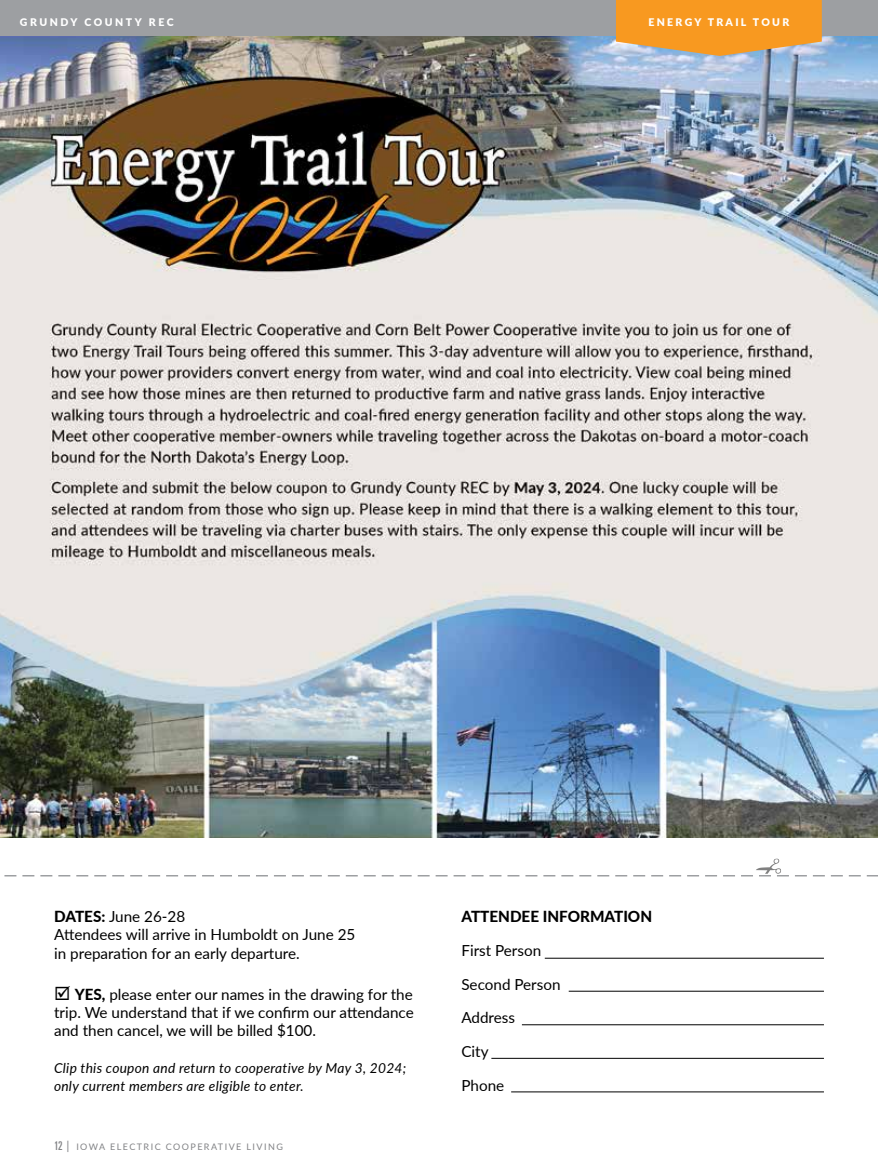
<style>
.page{position:relative;width:878px;height:1175px;background:#fff}
.page>*{position:absolute;margin:0;border:0;box-sizing:border-box;transform-origin:0 0}
.t1{font:15.3px/18.3px "Lato";color:#000}
.t2{font:800 15.3px "Lato";color:#000}
.t3{font:italic 13.8px/18px "Lato";letter-spacing:.02em;color:#000}
.t4{font:900 10.5px "Lato";letter-spacing:.24em;color:#fff}
.t5{font:900 10.5px "Lato";letter-spacing:.22em;color:#fff}
.t6{font:9px "Lato";letter-spacing:.16em;color:#818285}
.s1{font-weight:800}
.s2{font-family:"Univers";font-stretch:ultra-condensed;font-size:12px}
.s3{font-size:12px}
</style>
<div class="page">
<img style="left:0;top:35px;width:877px;height:802px">
<div style="left:0;top:0;width:878px;height:35px;background:#9d9fa2"></div>
<svg style="left:616px;top:0;width:205px;height:56px;background:#ee9e38"></svg>
<hr style="left:544px;top:957px;width:279px;height:1px;background:#000">
<hr style="left:568px;top:990px;width:255px;height:1px;background:#000">
<hr style="left:522px;top:1024px;width:302px;height:1px;background:#000">
<hr style="left:491px;top:1058px;width:332px;height:1px;background:#000">
<hr style="left:511px;top:1091px;width:312px;height:1px;background:#000">
<svg style="left:4px;top:858px;width:874px;height:18px"></svg>
<p class="t4" style="left:20px;top:14px;width:155px">GRUNDY COUNTY REC</p>
<p class="t5" style="left:648px;top:14px;width:142px">ENERGY TRAIL TOUR</p>
<p class="t1" style="left:54px;top:906px;width:303px"><span class="s1">DATES:</span> June 26-28<br>Attendees will arrive in Humboldt on June 25 in preparation for an early departure.</p>
<p class="t2" style="left:461px;top:905px;width:192px">ATTENDEE INFORMATION</p>
<p class="t1" style="left:461px;top:933px;width:101px;line-height:33.6px">First Person<br>Second Person<br>Address<br>City<br>Phone</p>
<p class="t1" style="left:54px;top:984px;width:361px;text-align:justify">☑ <span class="s1">YES,</span> please enter our names in the drawing for the trip. We understand that if we confirm our attendance and then cancel, we will be billed $100.</p>
<p class="t3" style="left:54px;top:1058px;width:354px">Clip this coupon and return to cooperative by May 3, 2024; only current members are eligible to enter.</p>
<p class="t6" style="left:54px;top:1139px;width:230px"><span class="s2">12</span> <span class="s3">|</span> IOWA ELECTRIC COOPERATIVE LIVING</p>
</div>
